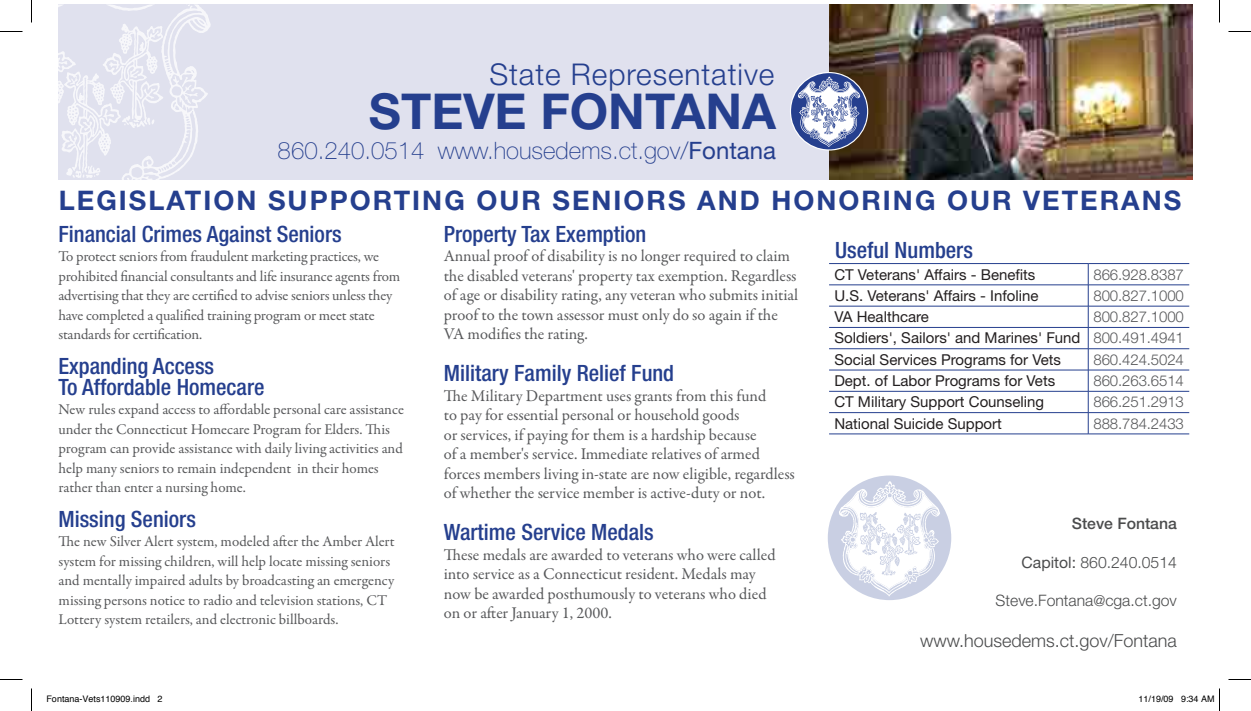
<style>
.page{position:relative;width:1251px;height:711px;background:#fff}
.page>*{position:absolute;margin:0;border:0;box-sizing:border-box;transform-origin:0 0}
.t1{font:700 49.5px "Helvetica Neue LT Std";letter-spacing:.11em;color:#253f8e}
.t2{font:300 30px "Helvetica Neue LT Std";letter-spacing:.03em;color:#253f8e}
.t3{font:700 27px "Helvetica Neue LT Std";letter-spacing:.075em;color:#253f8e}
.t4{font:100 24px "Helvetica Neue LT Std";color:#253f8e}
.t5{font:500 condensed 22.5px/21px "Helvetica Neue LT Std";color:#253f8e}
.t6{font:300 18px "Helvetica Neue LT Std";color:#4b4c4d}
.t7{font:16.5px/19.5px "Garamond Premr Pro";color:#57585a}
.t8{font:300 15.75px "Helvetica Neue LT Std";color:#4b4c4d}
.t9{font:500 15.75px "Helvetica Neue LT Std";color:#4b4c4d}
.t10{font:15px/19.5px "Garamond Premr Pro";letter-spacing:-.005em;color:#57585a}
.t11{font:15px/21.3px "Helvetica Neue LT Std";color:#231f20;text-align:justify}
.t12{font:300 15px "Helvetica Neue LT Std";letter-spacing:-.01em;color:#57585a}
.t13{font:9px "Helvetica";color:#000}
.s1{font-weight:400}
.s2{font-weight:300;color:#57585a}
.s3{font-size:15px}
</style>
<div class="page">
<hr style="left:829px;top:263px;width:259px;height:1px;background:#253f8e">
<hr style="left:1088px;top:263px;width:101px;height:1px;background:#253f8e">
<hr style="left:829px;top:285px;width:259px;height:1px;background:#253f8e">
<hr style="left:1088px;top:285px;width:101px;height:1px;background:#253f8e">
<hr style="left:829px;top:306px;width:259px;height:1px;background:#253f8e">
<hr style="left:1088px;top:306px;width:101px;height:1px;background:#253f8e">
<hr style="left:829px;top:327px;width:259px;height:1px;background:#253f8e">
<hr style="left:1088px;top:327px;width:101px;height:1px;background:#253f8e">
<hr style="left:829px;top:348px;width:259px;height:1px;background:#253f8e">
<hr style="left:1088px;top:348px;width:101px;height:1px;background:#253f8e">
<hr style="left:829px;top:370px;width:259px;height:1px;background:#253f8e">
<hr style="left:1088px;top:370px;width:101px;height:1px;background:#253f8e">
<hr style="left:829px;top:391px;width:259px;height:1px;background:#253f8e">
<hr style="left:1088px;top:391px;width:101px;height:1px;background:#253f8e">
<hr style="left:829px;top:412px;width:259px;height:1px;background:#253f8e">
<hr style="left:1088px;top:412px;width:101px;height:1px;background:#253f8e">
<svg style="left:1088px;top:264px;width:1px;height:170px"></svg>
<hr style="left:829px;top:434px;width:259px;height:1px;background:#253f8e">
<hr style="left:1088px;top:434px;width:101px;height:1px;background:#253f8e">
<div style="left:828px;top:476px;width:123px;height:124px;background:#c9cfe3;border-radius:50%"></div>
<svg style="left:839px;top:481px;width:101px;height:115px"></svg>
<div style="left:58px;top:4px;width:1134px;height:176px;background:#e0e1ee"></div>
<svg style="left:58px;top:4px;width:153px;height:176px"></svg>
<img style="left:829px;top:5px;width:363px;height:175px">
<svg style="left:790px;top:72px;width:78px;height:79px"></svg>
<div style="left:791px;top:73px;width:76px;height:76px;background:#253f8e;border-radius:50%"></div>
<svg style="left:798px;top:77px;width:62px;height:70px"></svg>
<svg style="left:0;top:31px;width:22px;height:1px"></svg>
<svg style="left:1228px;top:31px;width:23px;height:1px"></svg>
<svg style="left:0;top:679px;width:22px;height:1px"></svg>
<svg style="left:1228px;top:679px;width:23px;height:1px"></svg>
<svg style="left:31px;top:0;width:1px;height:22px"></svg>
<svg style="left:31px;top:688px;width:1px;height:23px"></svg>
<svg style="left:1219px;top:0;width:1px;height:22px"></svg>
<svg style="left:1219px;top:688px;width:1px;height:23px"></svg>
<h2 class="t2" style="left:489px;top:56px;width:286px">State Representative</h2>
<h1 class="t1" style="left:369px;top:81px;width:403px">STEVE FONTANA</h1>
<h3 class="t4" style="left:278px;top:137px;width:500px">860.240.0514 www.housedems.ct.gov/<span class="s1">Fontana</span></h3>
<h3 class="t3" style="left:59px;top:183px;width:598px">LEGISL ATION SUPPORTING OUR SENIORS</h3>
<h3 class="t3" style="left:697px;top:183px;width:483px">AND HONORING OUR VETERANS</h3>
<h3 class="t5" style="left:835px;top:239px;width:139px">Useful Numbers</h3>
<p class="t11" style="left:834px;top:263px;width:203px">CT Veterans' Affairs - Benefits</p>
<p class="t12" style="left:1094px;top:265px;width:92px">866.928.8387</p>
<p class="t11" style="left:834px;top:285px;width:206px">U.S. Veterans' Affairs - Infoline</p>
<p class="t12" style="left:1094px;top:286px;width:92px">800.827.1000</p>
<p class="t11" style="left:834px;top:306px;width:96px">VA Healthcare</p>
<h3 class="t5" style="left:58px;top:223px;width:285px">Financial Crimes Against Seniors</h3>
<p class="t10" style="left:58px;top:247px;width:343px">To protect seniors from fraudulent marketing practices, we prohibited financial consultants and life insurance agents from advertising that they are certified to advise seniors unless they have completed a qualified training program or meet state standards for certification.</p>
<h3 class="t5" style="left:58px;top:355px;width:207px">Expanding Access<br>To Affordable Homecare</h3>
<p class="t10" style="left:58px;top:400px;width:347px">New rules expand access to affordable personal care assistance under the Connecticut Homecare Program for Elders. This program can provide assistance with daily living activities and help many seniors to remain independent in their homes rather than enter a nursing home.</p>
<h3 class="t5" style="left:58px;top:508px;width:139px">Missing Seniors</h3>
<p class="t10" style="left:58px;top:532px;width:338px">The new Silver Alert system, modeled after the Amber Alert system for missing children, will help locate missing seniors and mentally impaired adults by broadcasting an emergency missing persons notice to radio and television stations, CT Lottery system retailers, and electronic billboards.</p>
<h3 class="t5" style="left:444px;top:223px;width:204px">Property Tax Exemption</h3>
<p class="t7" style="left:444px;top:247px;width:356px">Annual proof of disability is no longer required to claim the disabled veterans' property tax exemption. Regardless of age or disability rating, any veteran who submits initial proof to the town assessor must only do so again if the VA modifies the rating.</p>
<h3 class="t5" style="left:444px;top:363px;width:232px">Military Family Relief Fund</h3>
<p class="t7" style="left:444px;top:386px;width:352px">The Military Department uses grants from this fund<br>to pay for essential personal or household goods<br>or services, if paying for them is a hardship because<br>of a member's service. Immediate relatives of armed forces members living in-state are now eligible, regardless of whether the service member is active-duty or not.</p>
<h3 class="t5" style="left:444px;top:522px;width:211px">Wartime Service Medals</h3>
<p class="t7" style="left:444px;top:545px;width:333px">These medals are awarded to veterans who were called into service as a Connecticut resident. Medals may now be awarded posthumously to veterans who died on or after January 1, 2000.</p>
<p class="t11" style="left:834px;top:306px;width:351px;text-indent:259px"><span class="s2">800.827.1000<br></span>Soldiers', Sailors' and Marines' Fund <span class="s2">800.491.4941<br></span>Social Services Programs for Vets</p>
<p class="t12" style="left:1094px;top:350px;width:92px">860.424.5024</p>
<p class="t11" style="left:834px;top:370px;width:222px">Dept. of Labor Programs for Vets</p>
<p class="t12" style="left:1094px;top:372px;width:92px">860.263.6514</p>
<p class="t11" style="left:834px;top:391px;width:211px">CT Military Support Counseling</p>
<p class="t12" style="left:1094px;top:393px;width:92px">866.251.2913</p>
<p class="t11" style="left:834px;top:412px;width:169px">National Suicide Support</p>
<p class="t12" style="left:1094px;top:414px;width:92px">888.784.2433</p>
<p class="t9" style="left:1072px;top:514px;width:107px">Steve Fontana</p>
<p class="t8" style="left:1022px;top:553px;width:157px"><span class="s1">Capitol:</span> 860.240.0514</p>
<p class="t8" style="left:996px;top:591px;width:183px">Steve.Fontana<span class="s3">@</span>cga.ct.gov</p>
<p class="t6" style="left:920px;top:630px;width:258px">www.housedems.ct.gov/Fontana</p>
<p class="t13" style="left:46px;top:692px;width:118px">Fontana-Vets110909.indd 2</p>
<p class="t13" style="left:1138px;top:692px;width:78px">11/19/09 9:34 AM</p>
</div>
